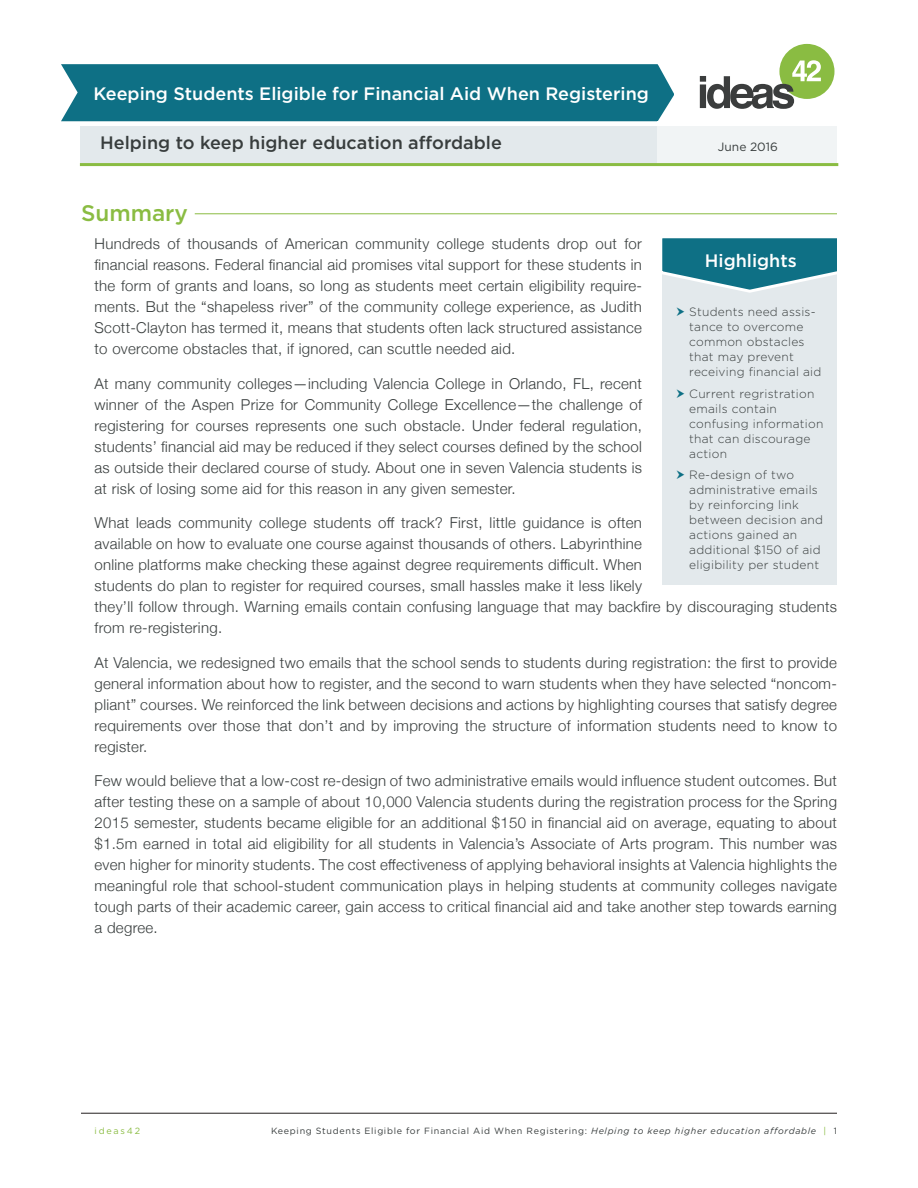
<style>
.page{position:relative;width:918px;height:1188px;background:#fff}
.page>*{position:absolute;margin:0;border:0;box-sizing:border-box;transform-origin:0 0}
.t1{font:500 22.5px "Gotham";color:#8abc42}
.t2{font:500 18px "Gotham";color:#fff}
.t3{font:500 18px "Gotham";color:#383d3d}
.t4{font:300 15px/21px "Helvetica Neue";letter-spacing:.02em;color:#383d3d;text-align:justify}
.t5{font:300 12px/15px "Gotham";letter-spacing:.02em;color:#383d3d}
.t6{font:12px "Gotham";color:#383d3d}
.t7{font:9px "Gotham";letter-spacing:.075em;color:#383d3d}
.t8{font:9px "Gotham";letter-spacing:.2em;color:#8abc42}
.s1{font-style:italic}
.s2{color:#8abc42}
</style>
<div class="page">
<hr style="left:81px;top:1113px;width:756px;height:1px;background:#231f20">
<div style="left:315px;top:126px;width:522px;height:39px;background:#f1f4f5"></div>
<div style="left:779px;top:44px;width:55px;height:55px;background:#8abc42;border-radius:50%"></div>
<svg style="left:700px;top:60px;width:124px;height:49px"></svg>
<div style="left:80px;top:126px;width:577px;height:39px;background:#e3e9ec"></div>
<hr style="left:195px;top:214px;width:642px;height:1px;background:#8abc42">
<hr style="left:80px;top:163px;width:758px;height:3px;background:#8abc42">
<div style="left:61px;top:64px;width:613px;height:58px;background:#0e7085"></div>
<div style="left:662px;top:238px;width:175px;height:346px;background:#e3e9ec"></div>
<svg style="left:662px;top:238px;width:175px;height:55px"></svg>
<p class="t2" style="left:93px;top:84px;width:557px">Keeping Students Eligible for Financial Aid When Registering</p>
<p class="t3" style="left:100px;top:132px;width:403px">Helping to keep higher education affordable</p>
<p class="t6" style="left:718px;top:140px;width:61px">June 2016</p>
<h1 class="t1" style="left:81px;top:201px;width:109px">Summary</h1>
<p class="t4" style="left:94px;top:232px;width:549px">Hundreds of thousands of American community college students drop out for financial reasons. Federal financial aid promises vital support for these students in the form of grants and loans, so long as students meet certain eligibility require&shy;ments. But the “shapeless river” of the community college experience, as Judith Scott-Clayton has termed it, means that students often lack structured assistance to overcome obstacles that, if ignored, can scuttle needed aid.</p>
<p class="t4" style="left:94px;top:372px;width:549px">At many community colleges—including Valencia College in Orlando, FL, recent winner of the Aspen Prize for Community College Excellence—the challenge of registering for courses represents one such obstacle. Under federal regulation, students’ financial aid may be reduced if they select courses defined by the school as outside their declared course of study. About one in seven Valencia students is at risk of losing some aid for this reason in any given semester.</p>
<p class="t4" style="left:94px;top:511px;width:744px;text-align:left">What leads community college students off track? First, little guidance is often<br>available on how to evaluate one course against thousands of others. Labyrinthine<br>online platforms make checking these against degree requirements difficult. When<br>students do plan to register for required courses, small hassles make it less likely<br>they’ll follow through. Warning emails contain confusing language that may backfire by discouraging students from re-registering.</p>
<p class="t4" style="left:94px;top:651px;width:744px">At Valencia, we redesigned two emails that the school sends to students during registration: the first to provide general information about how to register, and the second to warn students when they have selected “noncom&shy;pliant” courses. We reinforced the link between decisions and actions by highlighting courses that satisfy degree requirements over those that don’t and by improving the structure of information students need to know to register.</p>
<p class="t4" style="left:94px;top:769px;width:744px">Few would believe that a low-cost re-design of two administrative emails would influence student outcomes. But after testing these on a sample of about 10,000 Valencia students during the registration process for the Spring 2015 semester, students became eligible for an additional $150 in financial aid on average, equating to about $1.5m earned in total aid eligibility for all students in Valencia’s Associate of Arts program. This number was even higher for minority students. The cost effectiveness of applying behavioral insights at Valencia highlights the meaningful role that school-student communication plays in helping students at community colleges navigate tough parts of their academic career, gain access to critical financial aid and take another step towards earning a degree.</p>
<p class="t2" style="left:705px;top:251px;width:93px">Highlights</p>
<p class="t5" style="left:689px;top:304px;width:134px">Students need assis&shy;tance to overcome common obstacles that may prevent receiving financial aid</p>
<p class="t5" style="left:689px;top:386px;width:136px">Current regristration emails contain confusing information that can discourage action</p>
<p class="t5" style="left:689px;top:467px;width:135px">Re-design of two administrative emails by reinforcing link between decision and actions gained an additional $150 of aid eligibility per student</p>
<p class="t8" style="left:94px;top:1126px;width:47px">ideas42</p>
<p class="t7" style="left:271px;top:1126px;width:567px">Keeping Students Eligible for Financial Aid When Registering: <span class="s1">Helping to keep higher education affordable</span> <span class="s2">|</span> 1</p>
</div>
